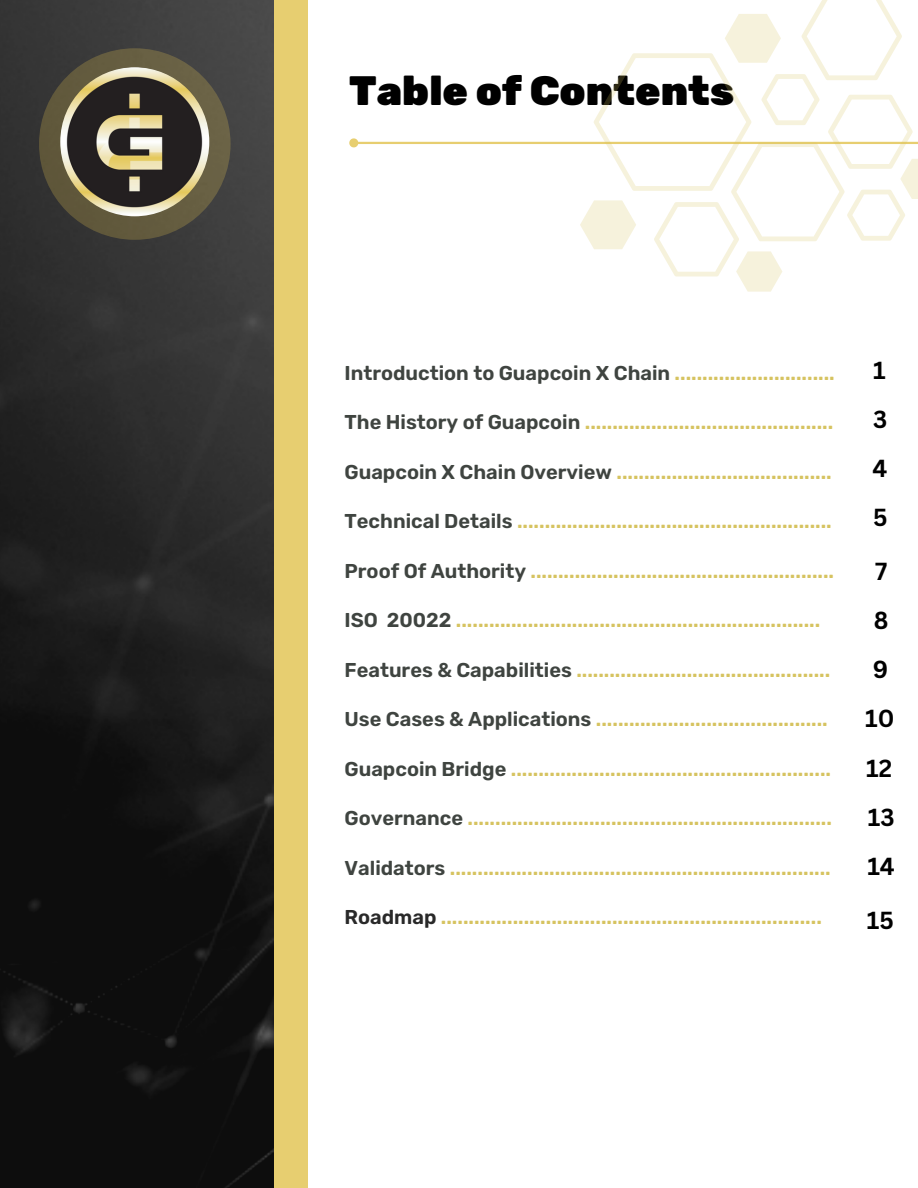
<style>
.page{position:relative;width:918px;height:1188px;background:#fff}
.page>*{position:absolute;margin:0;border:0;box-sizing:border-box;transform-origin:0 0}
.t1{font:900 40.95px "Rubik";color:#000}
.t2{font:700 24px/49.2px "Canva Sans";color:#000;text-align:justify}
.t3{font:600 19.95px "Rubik";color:#d6c360}
.s1{color:#3f4440}
.s2{color:#292929}
</style>
<div class="page">
<img style="left:0;top:0;width:275px;height:1188px">
<div style="left:39px;top:48px;width:192px;height:192px;background:#635b3f;border-radius:50%"></div>
<img style="left:60px;top:67px;width:149px;height:149px">
<div style="left:275px;top:0;width:33px;height:1188px;background:#e7ce70"></div>
<hr style="left:358px;top:142px;width:560px;height:2px;background:#e7ce70">
<svg style="left:349px;top:138px;width:11px;height:10px"></svg>
<svg style="left:580px;top:0;width:338px;height:292px"></svg>
<h1 class="t1" style="left:349px;top:67px;width:386px">Table of Contents</h1>
<p class="t3" style="left:345px;top:361px;width:492px"><span class="s1">Introduction to Guapcoin X Chain</span> .............................</p>
<p class="t3" style="left:345px;top:411px;width:490px"><span class="s1">The History of Guapcoin</span> .............................................</p>
<p class="t3" style="left:345px;top:460px;width:489px"><span class="s1">Guapcoin X Chain Overview</span> .......................................</p>
<p class="t3" style="left:345px;top:510px;width:489px"><span class="s1">Technical Details</span> .........................................................</p>
<p class="t3" style="left:345px;top:559px;width:491px"><span class="s1">Proof Of Authority</span> .......................................................</p>
<p class="t3" style="left:345px;top:609px;width:477px"><span class="s1">ISO 20022</span> ..................................................................</p>
<p class="t3" style="left:345px;top:658px;width:487px"><span class="s1">Features &amp; Capabilities</span> ..............................................</p>
<p class="t3" style="left:345px;top:708px;width:485px"><span class="s1">Use Cases &amp; Applications</span> ..........................................</p>
<p class="t3" style="left:345px;top:757px;width:488px"><span class="s1">Guapcoin Bridge</span> ..........................................................</p>
<p class="t3" style="left:345px;top:807px;width:489px"><span class="s1">Governance</span> ..................................................................</p>
<p class="t3" style="left:345px;top:856px;width:488px"><span class="s1">Validators</span> .....................................................................</p>
<p class="t3" style="left:345px;top:906px;width:479px"><span class="s2">Roadmap</span> .....................................................................</p>
<p class="t2" style="left:872px;top:345px;width:17px">1<br>3<br>4<br>5</p>
<p class="t2" style="left:865px;top:546px;width:31px;text-align:center">7<br>8<br>9<br>10<br>12<br>13<br>14</p>
<p class="t2" style="left:867px;top:895px;width:29px">15</p>
</div>
